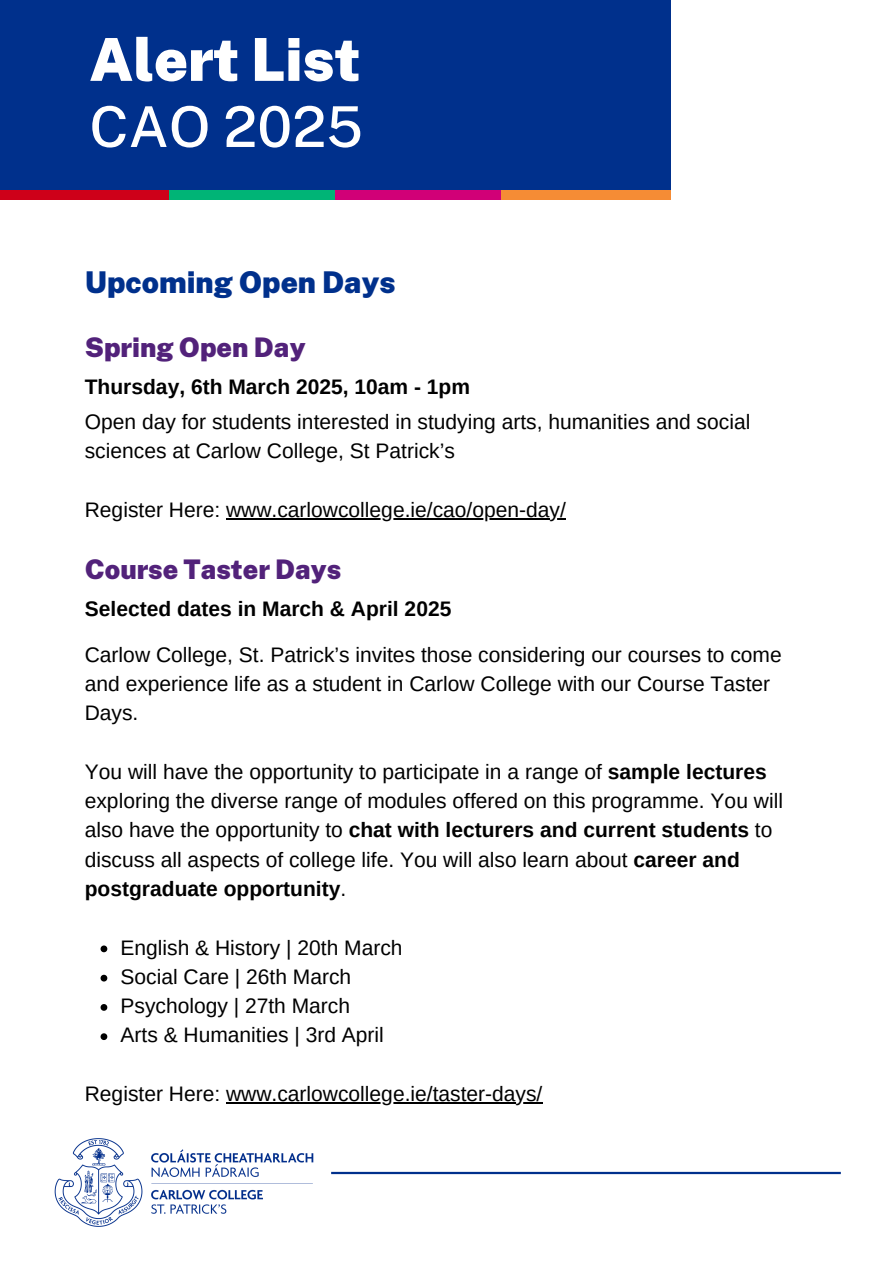
<style>
.page{position:relative;width:894px;height:1264px;background:#fff}
.page>*{position:absolute;margin:0;border:0;box-sizing:border-box;transform-origin:0 0}
.t1{font:900 59.25px "Public Sans";color:#fff}
.t2{font:500 56.25px "Public Sans";color:#fff}
.t3{font:900 30px "Public Sans";color:#00308c}
.t4{font:900 27px "Public Sans";color:#52227a}
.t5{font:21px/29.2px "Arimo";color:#000}
.t6{font:700 21px "Arimo";color:#000}
.s1{font-weight:700}
</style>
<div class="page">
<div style="left:0;top:0;width:670px;height:190px;background:#00308c"></div>
<div style="left:0;top:190px;width:169px;height:10px;background:#ce0019"></div>
<div style="left:169px;top:190px;width:170px;height:10px;background:#00b476"></div>
<div style="left:335px;top:190px;width:170px;height:10px;background:#d10077"></div>
<div style="left:501px;top:190px;width:169px;height:10px;background:#f58c35"></div>
<hr style="left:331px;top:1171px;width:509px;height:3px;background:#00308c">
<img style="left:54px;top:1103px;width:273px;height:124px">
<svg style="left:100px;top:945px;width:7px;height:7px"></svg>
<svg style="left:100px;top:974px;width:7px;height:7px"></svg>
<svg style="left:100px;top:1004px;width:7px;height:6px"></svg>
<svg style="left:100px;top:1033px;width:7px;height:7px"></svg>
<hr style="left:226px;top:1101px;width:316px;height:2px;background:#000">
<hr style="left:226px;top:518px;width:339px;height:1px;background:#000">
<h2 class="t1" style="left:89px;top:25px;width:272px">Alert List</h2>
<h1 class="t2" style="left:89px;top:93px;width:275px">CAO 2025</h1>
<p class="t3" style="left:85px;top:265px;width:312px">Upcoming Open Days</p>
<p class="t4" style="left:85px;top:331px;width:222px">Spring Open Day</p>
<p class="t6" style="left:85px;top:375px;width:386px">Thursday, 6th March 2025, 10am - 1pm</p>
<p class="t5" style="left:85px;top:407px;width:667px">Open day for students interested in studying arts, humanities and social sciences at Carlow College, St Patrick’s</p>
<p class="t5" style="left:85px;top:495px;width:482px">Register Here: www.carlowcollege.ie/cao/open-day/</p>
<p class="t4" style="left:85px;top:554px;width:258px">Course Taster Days</p>
<p class="t6" style="left:85px;top:597px;width:368px">Selected dates in March &amp; April 2025</p>
<h3 class="t5" style="left:85px;top:640px;width:698px">Carlow College, St. Patrick’s invites those considering our courses to come and experience life as a student in Carlow College with our Course Taster<br>Days.</h3>
<h3 class="t5" style="left:85px;top:757px;width:699px">You will have the opportunity to participate in a range of <span class="s1">sample lectures </span>exploring the diverse range of modules offered on this programme. You will also have the opportunity to <span class="s1">chat with lecturers and current students</span> to discuss all aspects of college life. You will also learn about <span class="s1">career and postgraduate opportunity</span>.</h3>
<h4 class="t5" style="left:120px;top:932px;width:283px">English &amp; History | 20th March</h4>
<p class="t5" style="left:120px;top:961px;width:232px">Social Care | 26th March</p>
<p class="t5" style="left:120px;top:991px;width:231px">Psychology | 27th March</p>
<h3 class="t5" style="left:120px;top:1020px;width:265px">Arts &amp; Humanities | 3rd April</h3>
<h4 class="t5" style="left:85px;top:1078px;width:459px">Register Here: www.carlowcollege.ie/taster-days/</h4>
</div>
